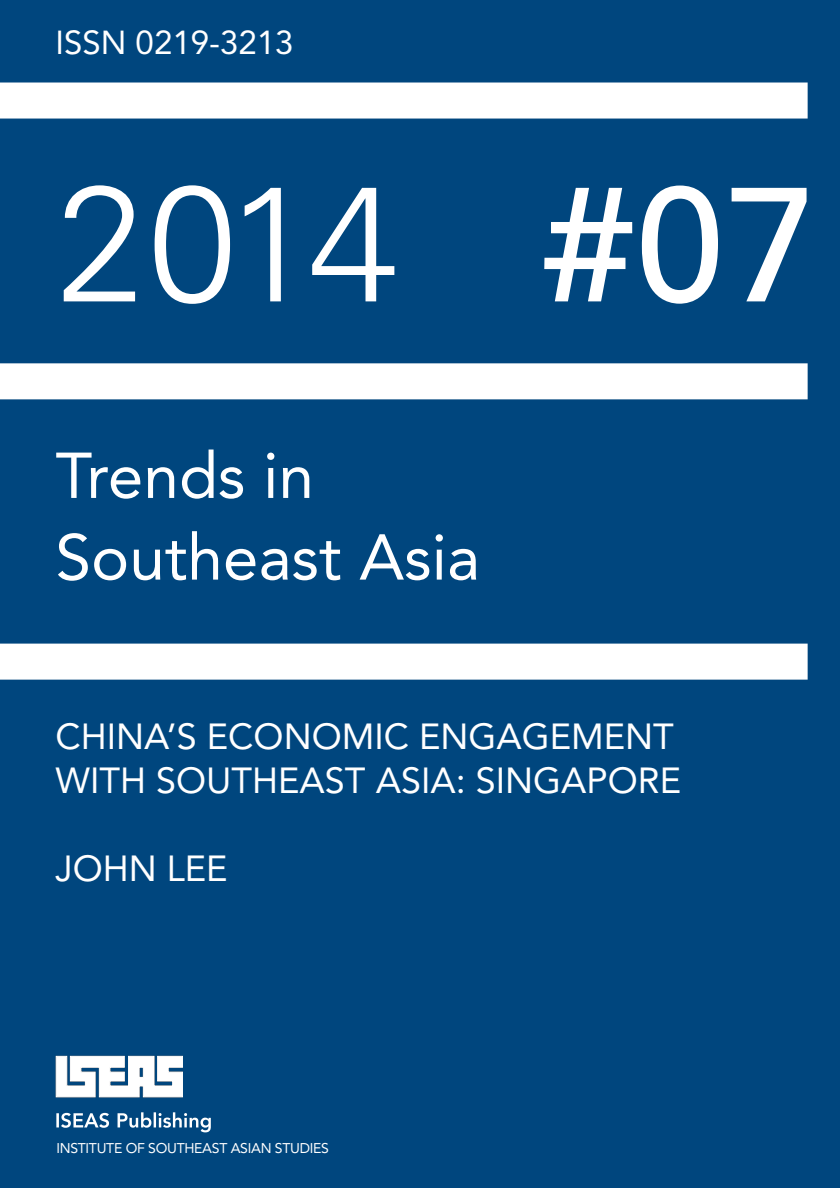
<style>
.page{position:relative;width:840px;height:1188px;background:#fff}
.page>*{position:absolute;margin:0;border:0;box-sizing:border-box;transform-origin:0 0}
.t1{font:300 164px "Univers";color:#fff}
.t2{font:64px "Avenir";color:#fff}
.t3{font:36px "Avenir";color:#fff}
.t4{font:33px "Avenir";color:#fff}
.t5{font:14px "Avenir";letter-spacing:-.02em;color:#fff}
.s1{font-weight:400}
</style>
<div class="page">
<div style="left:0;top:0;width:840px;height:1187px;background:#00467e"></div>
<div style="left:0;top:82px;width:808px;height:36px;background:#fff"></div>
<div style="left:0;top:363px;width:808px;height:36px;background:#fff"></div>
<div style="left:0;top:643px;width:808px;height:36px;background:#fff"></div>
<svg style="left:56px;top:1112px;width:155px;height:20px"></svg>
<svg style="left:56px;top:1055px;width:127px;height:42px;background:#d6dfe7"></svg>
<p class="t4" style="left:56px;top:24px;width:239px">ISSN 0219-3213</p>
<p class="t1" style="left:56px;top:144px;width:763px">2014 <span class="s1">#07</span></p>
<p class="t2" style="left:56px;top:438px;width:260px">Trends in</p>
<p class="t2" style="left:56px;top:520px;width:426px">Southeast Asia</p>
<p class="t3" style="left:56px;top:715px;width:620px">CHINA’S ECONOMIC ENGAGEMENT</p>
<p class="t3" style="left:56px;top:759px;width:627px">WITH SOUTHEAST ASIA: SINGAPORE</p>
<p class="t3" style="left:56px;top:847px;width:174px">JOHN LEE</p>
<p class="t5" style="left:56px;top:1140px;width:274px">INSTITUTE OF SOUTHEAST ASIAN STUDIES</p>
</div>
